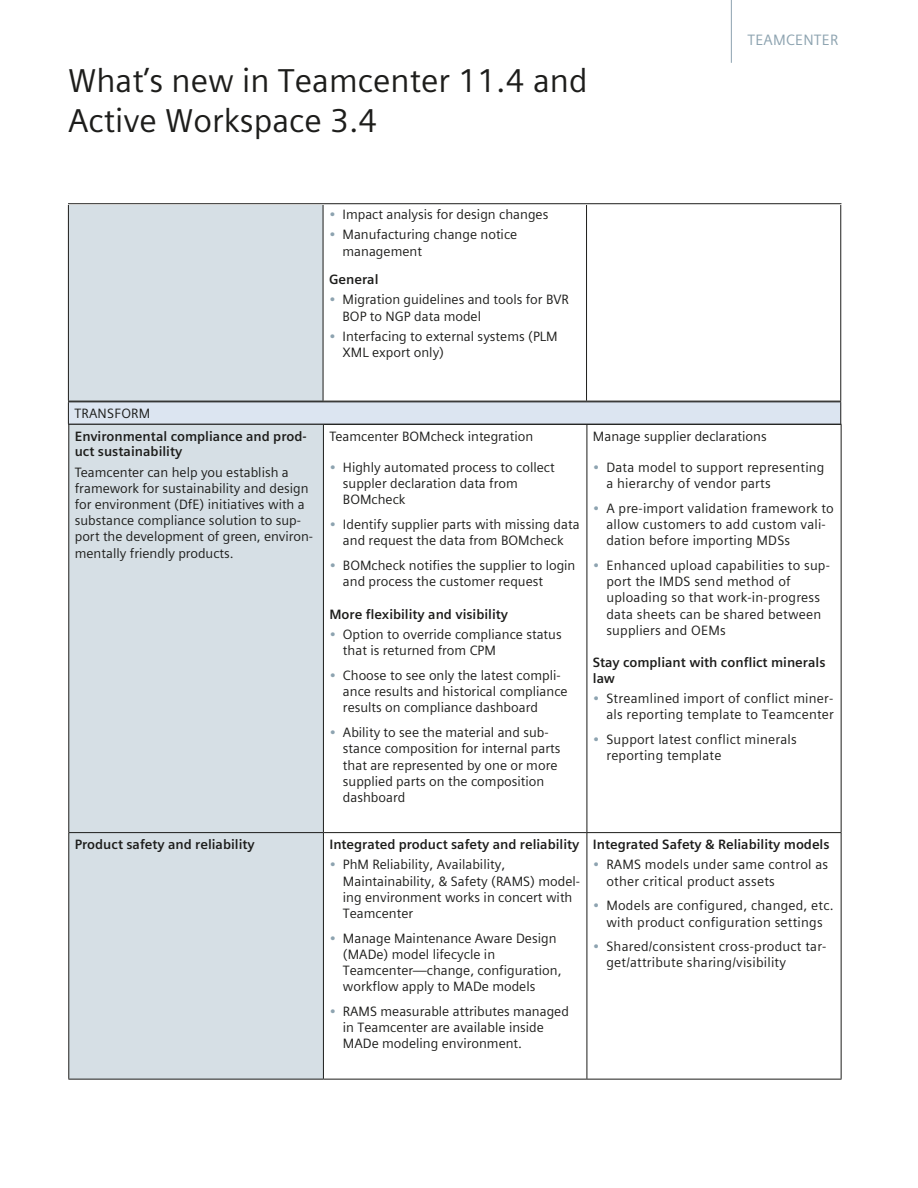
<style>
.page{position:relative;width:918px;height:1188px;background:#fff}
.page>*{position:absolute;margin:0;border:0;box-sizing:border-box;transform-origin:0 0}
.t1{font:33px/39.6px "Siemens Sans Global";color:#1d1d1b}
.t2{font:15px "Siemens Sans Global";letter-spacing:.015em;color:#8da3b0}
.t3{font:13.5px/16.2px "Siemens Sans Global";color:#1d1d1b}
.t4{font:13.5px/16.2px "Siemens Sans";color:#1d1d1b}
.t5{font:700 13.5px/15.6px "Siemens Sans";color:#1d1d1b}
.s1{color:#8da3b0}
</style>
<div class="page">
<div style="left:68px;top:0;width:255px;height:401px;background:#d6dfe5"></div>
<hr style="left:68px;top:0;width:1px;height:401px;background:#1d1d1b">
<hr style="left:323px;top:0;width:1px;height:401px;background:#1d1d1b">
<hr style="left:586px;top:0;width:1px;height:401px;background:#1d1d1b">
<hr style="left:840px;top:0;width:1px;height:401px;background:#1d1d1b">
<div style="left:68px;top:402px;width:773px;height:22px;background:#dce5f1"></div>
<hr style="left:68px;top:401px;width:773px;height:1px;background:#1d1d1b">
<svg style="left:68px;top:402px;width:1px;height:22px"></svg>
<svg style="left:840px;top:402px;width:1px;height:22px"></svg>
<div style="left:0;top:0;width:918px;height:204px;background:#fff"></div>
<hr style="left:731px;top:0;width:1px;height:63px;background:#8da3b0">
<div style="left:69px;top:425px;width:254px;height:654px;background:#d6dfe5"></div>
<hr style="left:68px;top:424px;width:255px;height:1px;background:#1d1d1b">
<hr style="left:68px;top:425px;width:1px;height:407px;background:#1d1d1b">
<hr style="left:323px;top:424px;width:264px;height:1px;background:#1d1d1b">
<hr style="left:323px;top:425px;width:1px;height:407px;background:#1d1d1b">
<hr style="left:587px;top:424px;width:255px;height:1px;background:#1d1d1b">
<hr style="left:587px;top:425px;width:1px;height:407px;background:#1d1d1b">
<hr style="left:841px;top:425px;width:1px;height:407px;background:#1d1d1b">
<hr style="left:68px;top:832px;width:255px;height:1px;background:#1d1d1b">
<hr style="left:68px;top:833px;width:1px;height:246px;background:#1d1d1b">
<hr style="left:323px;top:832px;width:264px;height:1px;background:#1d1d1b">
<hr style="left:323px;top:833px;width:1px;height:246px;background:#1d1d1b">
<hr style="left:587px;top:832px;width:255px;height:1px;background:#1d1d1b">
<hr style="left:587px;top:833px;width:1px;height:246px;background:#1d1d1b">
<hr style="left:841px;top:833px;width:1px;height:246px;background:#1d1d1b">
<hr style="left:68px;top:1079px;width:255px;height:1px;background:#1d1d1b">
<hr style="left:323px;top:1079px;width:264px;height:1px;background:#1d1d1b">
<hr style="left:587px;top:1079px;width:255px;height:1px;background:#1d1d1b">
<hr style="left:68px;top:203px;width:773px;height:1px;background:#1d1d1b">
<h1 class="t1" style="left:68px;top:61px;width:521px">What’s new in Teamcenter 11.4 and<br>Active Workspace 3.4</h1>
<p class="t3" style="left:343px;top:68px;width:227px;text-indent:-14px"><span class="s1">•</span> 3D views: work package visual work instruction authoring (build authority)</p>
<p class="t2" style="left:748px;top:29px;width:92px">TEAMCENTER</p>
<p class="t3" style="left:329px;top:206px;width:221px"><span class="s1">•</span> Impact analysis for design changes</p>
<p class="t3" style="left:343px;top:227px;width:176px;text-indent:-14px"><span class="s1">•</span> Manufacturing change notice management</p>
<p class="t5" style="left:329px;top:271px;width:51px">General</p>
<p class="t3" style="left:343px;top:292px;width:228px;text-indent:-14px"><span class="s1">•</span> Migration guidelines and tools for BVR<br>BOP to NGP data model</p>
<p class="t3" style="left:343px;top:328px;width:217px;text-indent:-14px"><span class="s1">•</span> Interfacing to external systems (PLM<br>XML export only)</p>
<p class="t4" style="left:74px;top:406px;width:77px">TRANSFORM</p>
<p class="t5" style="left:75px;top:428px;width:233px">Environmental compliance and prod&shy;uct sustainability</p>
<p class="t4" style="left:75px;top:464px;width:240px">Teamcenter can help you establish a framework for sustainability and design for environment (DfE) initiatives with a substance compliance solution to sup&shy;port the development of green, environ&shy;mentally friendly products.</p>
<p class="t4" style="left:329px;top:428px;width:205px">Teamcenter BOMcheck integration</p>
<p class="t3" style="left:343px;top:459px;width:213px;text-indent:-14px"><span class="s1">•</span> Highly automated process to collect suppler declaration data from<br>BOMcheck</p>
<p class="t3" style="left:329px;top:516px;width:252px;text-align:center"><span class="s1">•</span> Identify supplier parts with missing data and request the data from BOMcheck</p>
<p class="t3" style="left:343px;top:557px;width:234px;text-indent:-14px"><span class="s1">•</span> BOMcheck notifies the supplier to login and process the customer request</p>
<p class="t5" style="left:329px;top:606px;width:180px">More flexibility and visibility</p>
<p class="t3" style="left:343px;top:626px;width:220px;text-indent:-14px"><span class="s1">•</span> Option to override compliance status that is returned from CPM</p>
<p class="t3" style="left:343px;top:667px;width:226px;text-indent:-14px"><span class="s1">•</span> Choose to see only the latest compli&shy;ance results and historical compliance results on compliance dashboard</p>
<p class="t3" style="left:343px;top:724px;width:219px;text-indent:-14px"><span class="s1">•</span> Ability to see the material and sub&shy;stance composition for internal parts that are represented by one or more supplied parts on the composition dashboard</p>
<p class="t4" style="left:593px;top:428px;width:175px">Manage supplier declarations</p>
<p class="t3" style="left:606px;top:459px;width:220px;text-indent:-14px"><span class="s1">•</span> Data model to support representing a hierarchy of vendor parts</p>
<p class="t3" style="left:606px;top:500px;width:229px;text-indent:-14px"><span class="s1">•</span> A pre-import validation framework to allow customers to add custom vali&shy;dation before importing MDSs</p>
<p class="t3" style="left:606px;top:557px;width:225px;text-indent:-14px"><span class="s1">•</span> Enhanced upload capabilities to sup&shy;port the IMDS send method of uploading so that work-in-progress data sheets can be shared between suppliers and OEMs</p>
<p class="t5" style="left:593px;top:655px;width:234px">Stay compliant with conflict minerals law</p>
<p class="t3" style="left:593px;top:691px;width:243px;text-align:right"><span class="s1">•</span> Streamlined import of conflict miner&shy;als reporting template to Teamcenter</p>
<p class="t3" style="left:606px;top:731px;width:192px;text-indent:-14px"><span class="s1">•</span> Support latest conflict minerals reporting template</p>
<p class="t5" style="left:75px;top:837px;width:182px">Product safety and reliability</p>
<p class="t5" style="left:329px;top:837px;width:252px">Integrated product safety and reliability</p>
<p class="t3" style="left:343px;top:857px;width:239px;text-indent:-14px"><span class="s1">•</span> PhM Reliability, Availability,<br>Maintainability, &amp; Safety (RAMS) model&shy;ing environment works in concert with<br>Teamcenter</p>
<p class="t3" style="left:343px;top:930px;width:220px;text-indent:-14px"><span class="s1">•</span> Manage Maintenance Aware Design (MADe) model lifecycle in<br>Teamcenter—change, configuration, workflow apply to MADe models</p>
<p class="t3" style="left:343px;top:1003px;width:228px;text-indent:-14px"><span class="s1">•</span> RAMS measurable attributes managed in Teamcenter are available inside<br>MADe modeling environment.</p>
<p class="t5" style="left:593px;top:837px;width:238px">Integrated Safety &amp; Reliability models</p>
<p class="t3" style="left:606px;top:857px;width:223px;text-indent:-14px"><span class="s1">•</span> RAMS models under same control as other critical product assets</p>
<p class="t3" style="left:593px;top:898px;width:242px;text-align:center"><span class="s1">•</span> Models are configured, changed, etc. with product configuration settings</p>
<p class="t3" style="left:606px;top:939px;width:222px;text-indent:-14px"><span class="s1">•</span> Shared/consistent cross-product tar&shy;get/attribute sharing/visibility</p>
</div>
